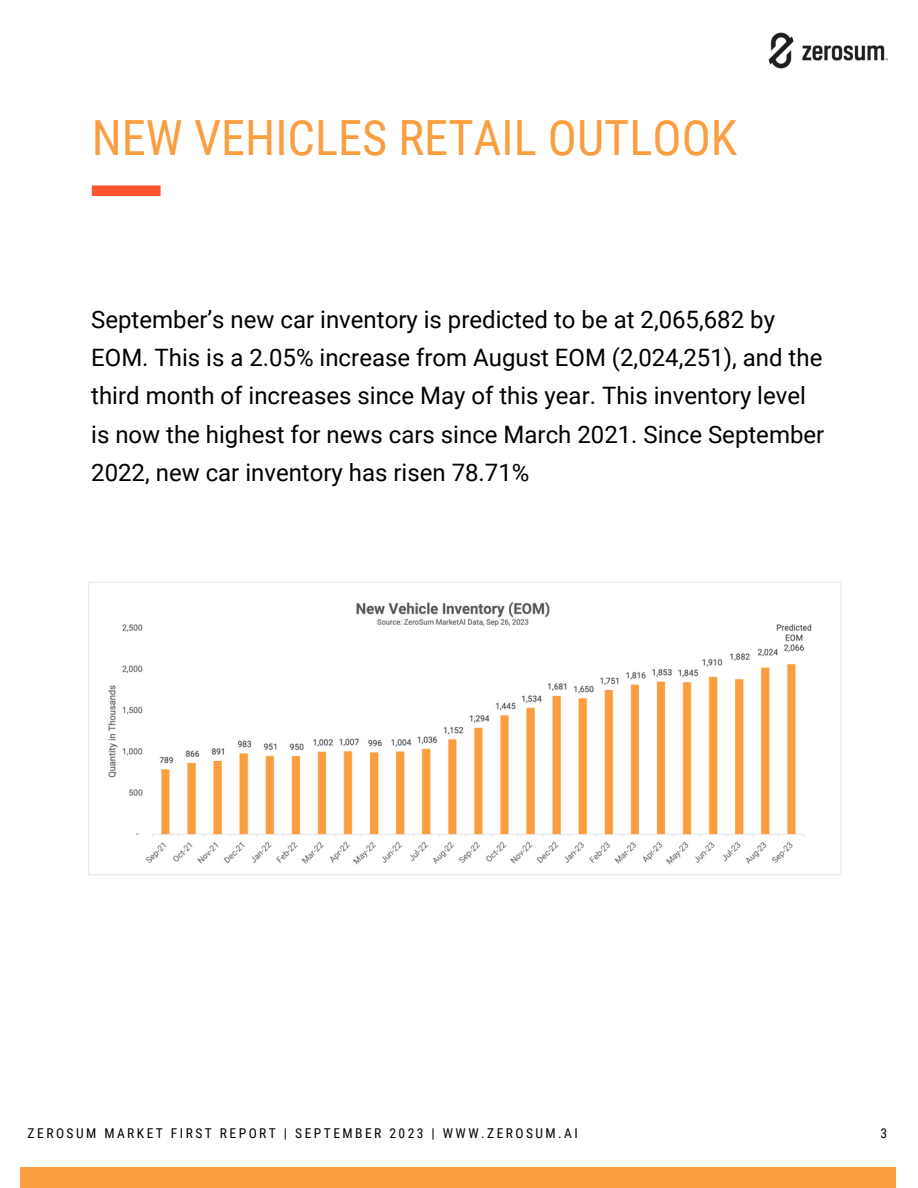
<style>
.page{position:relative;width:918px;height:1188px;background:#fff}
.page>*{position:absolute;margin:0;border:0;box-sizing:border-box;transform-origin:0 0}
.t1{font:48.6px "Roboto Condensed";color:#fb9e3f}
.t2{font:24px/38.2px "Roboto";color:#000}
.t3{font:13.5px "Roboto Condensed";letter-spacing:.18em;color:#000}
</style>
<div class="page">
<div style="left:21px;top:1167px;width:875px;height:21px;background:#fb9e3f"></div>
<div style="left:92px;top:185px;width:69px;height:11px;background:#fd5530"></div>
<img style="left:768px;top:32px;width:120px;height:37px">
<img style="left:88px;top:582px;width:753px;height:293px">
<p class="t1" style="left:92px;top:109px;width:647px">NEW VEHICLES RETAIL OUTLOOK</p>
<p class="t2" style="left:91px;top:301px;width:735px">September’s new car inventory is predicted to be at 2,065,682 by EOM. This is a 2.05% increase from August EOM (2,024,251), and the third month of increases since May of this year. This inventory level is now the highest for news cars since March 2021. Since September 2022, new car inventory has risen 78.71%</p>
<p class="t3" style="left:28px;top:1125px;width:552px">ZEROSUM MARKET FIRST REPORT | SEPTEMBER 2023 | WWW.ZEROSUM.AI</p>
<p class="t3" style="left:881px;top:1125px;width:8px">3</p>
</div>
